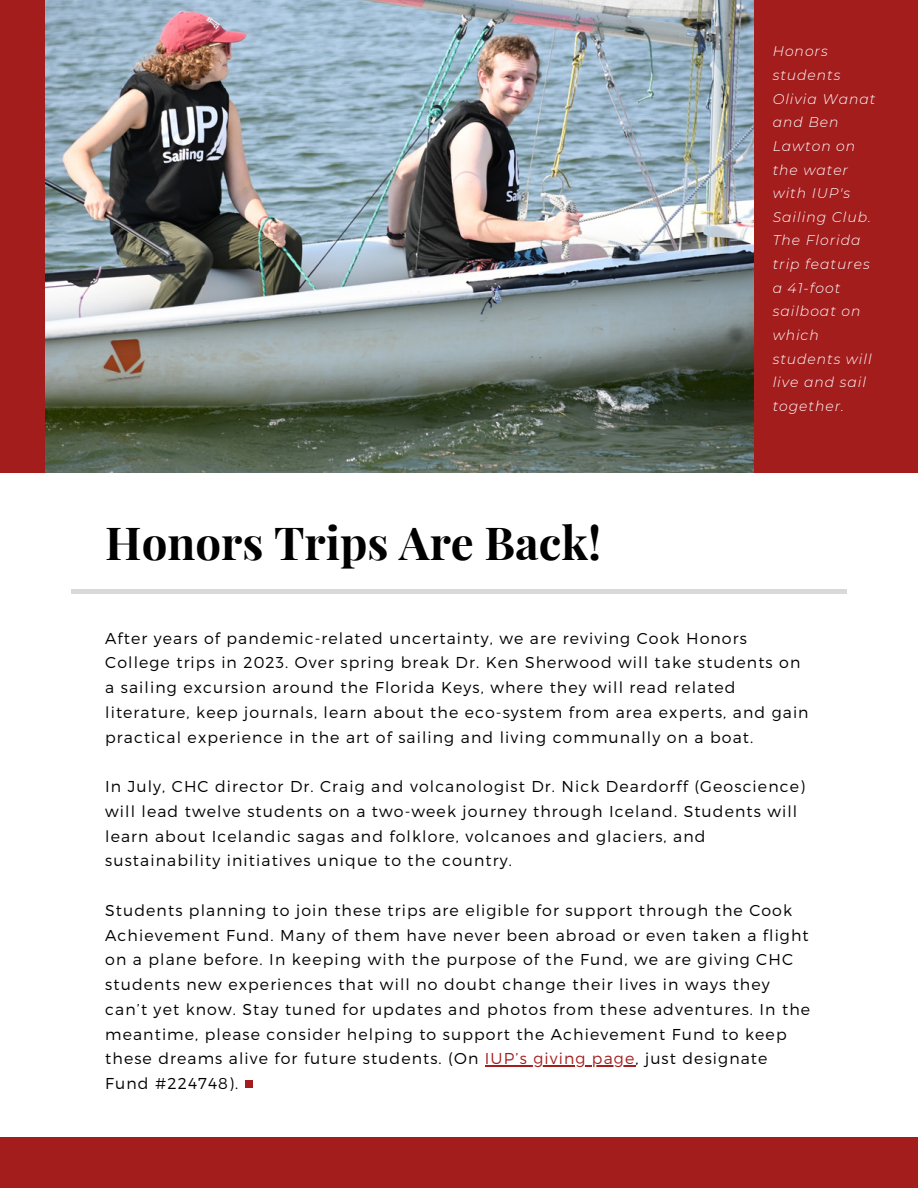
<style>
.page{position:relative;width:918px;height:1188px;background:#fff}
.page>*{position:absolute;margin:0;border:0;box-sizing:border-box;transform-origin:0 0}
.t1{font:700 45.6px "Playfair Display";color:#000}
.t2{font:300 15.75px/24.8px "Montserrat";letter-spacing:.07em;color:#000}
.t3{font:italic 300 13.95px/23.5px "Montserrat";letter-spacing:.07em;color:#fff}
.s1{color:#a41d1d}
</style>
<div class="page">
<hr style="left:71px;top:590px;width:775px;height:4px;background:#d9d9d9">
<div style="left:0;top:1138px;width:918px;height:50px;background:#a41d1d"></div>
<div style="left:0;top:0;width:918px;height:473px;background:#a41d1d"></div>
<img style="left:45px;top:0;width:709px;height:472px">
<hr style="left:485px;top:1066px;width:150px;height:1px;background:#a41d1d">
<div style="left:245px;top:1080px;width:8px;height:8px;background:#a41d1d"></div>
<h1 class="t1" style="left:105px;top:510px;width:497px">Honors Trips Are Back!</h1>
<p class="t3" style="left:773px;top:40px;width:104px">Honors students<br>Olivia Wanat and Ben<br>Lawton on the water with IUP's<br>Sailing Club.<br>The Florida trip features a 41-foot sailboat on which students will live and sail together.</p>
<p class="t2" style="left:105px;top:625px;width:705px">After years of pandemic-related uncertainty, we are reviving Cook Honors College trips in 2023. Over spring break Dr. Ken Sherwood will take students on a sailing excursion around the Florida Keys, where they will read related literature, keep journals, learn about the eco-system from area experts, and gain practical experience in the art of sailing and living communally on a boat.</p>
<p class="t2" style="left:105px;top:773px;width:701px">In July, CHC director Dr. Craig and volcanologist Dr. Nick Deardorff (Geoscience) will lead twelve students on a two-week journey through Iceland. Students will learn about Icelandic sagas and folklore, volcanoes and glaciers, and sustainability initiatives unique to the country.</p>
<p class="t2" style="left:105px;top:897px;width:706px">Students planning to join these trips are eligible for support through the Cook Achievement Fund. Many of them have never been abroad or even taken a flight on a plane before. In keeping with the purpose of the Fund, we are giving CHC students new experiences that will no doubt change their lives in ways they can’t yet know. Stay tuned for updates and photos from these adventures. In the meantime, please consider helping to support the Achievement Fund to keep these dreams alive for future students. (On <span class="s1">IUP’s giving page</span>, just designate Fund #224748).</p>
</div>
